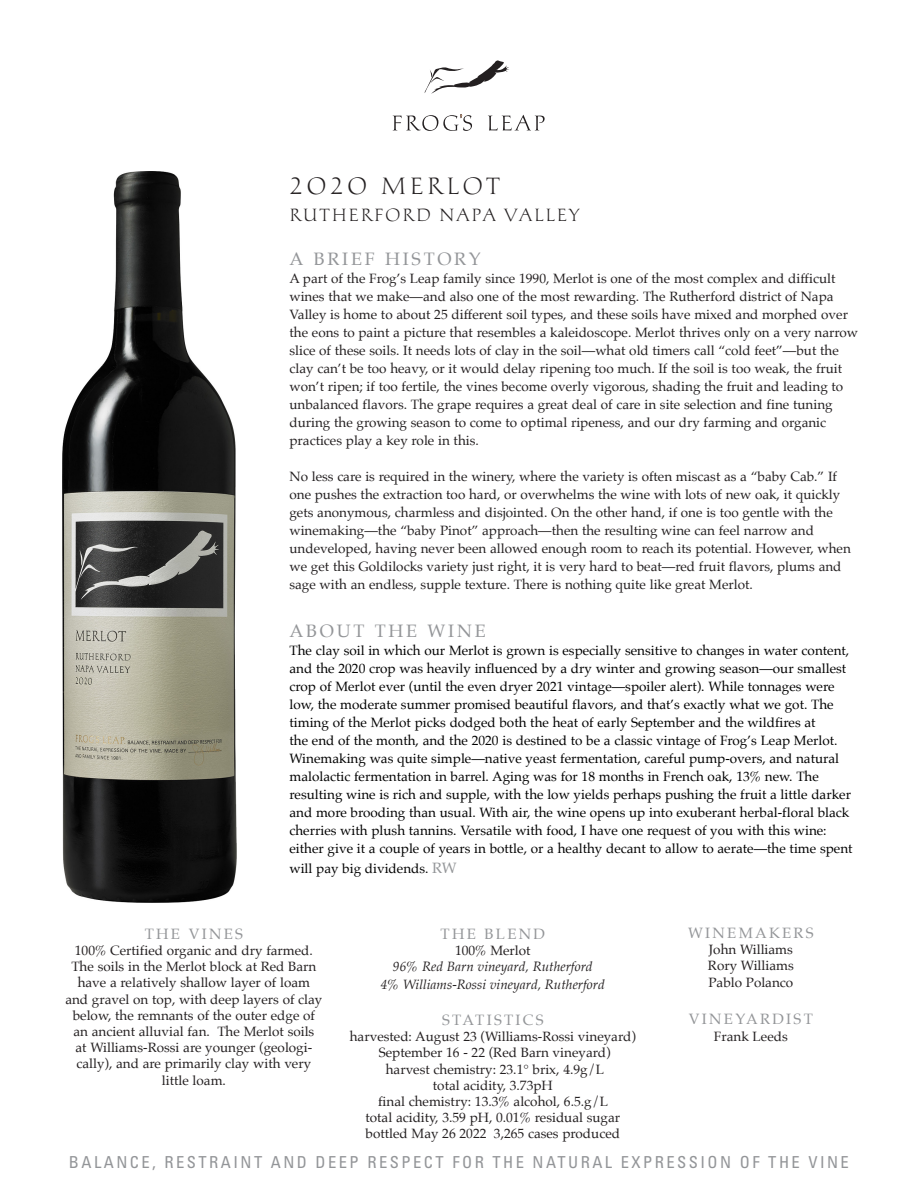
<style>
.page{position:relative;width:918px;height:1188px;background:#fff}
.page>*{position:absolute;margin:0;border:0;box-sizing:border-box;transform-origin:0 0}
.t1{font:24px "Palatino Nova Pro Titling";letter-spacing:.15em;color:#231f20}
.t2{font:18px "Palatino";letter-spacing:.15em;color:#939598}
.t3{font:18px "Palatino Nova Pro Titling";letter-spacing:.1em;color:#231f20}
.t4{font:condensed 16.5px "Univers LT Pro";letter-spacing:.15em;color:#939598}
.t5{font:15px "Palatino";letter-spacing:.15em;color:#939598}
.t6{font:13.5px/18px "Palatino";color:#231f20}
.t7{font:13.5px/18px "Palatino";color:#000}
.t8{font:italic 13.5px "Palatino";color:#231f20}
.s1{font-size:15px;color:#939598}
</style>
<div class="page">
<svg style="left:425px;top:60px;width:84px;height:34px"></svg>
<svg style="left:488px;top:115px;width:57px;height:15px"></svg>
<svg style="left:393px;top:114px;width:79px;height:17px"></svg>
<img style="left:63px;top:172px;width:173px;height:730px">
<p class="t1" style="left:289px;top:171px;width:212px">2020 MERLOT</p>
<p class="t3" style="left:289px;top:204px;width:292px">RUTHERFORD NAPA VALLEY</p>
<p class="t2" style="left:289px;top:244px;width:193px">A BRIEF HISTORY</p>
<p class="t6" style="left:289px;top:270px;width:570px">A part of the Frog’s Leap family since 1990, Merlot is one of the most complex and difficult wines that we make—and also one of the most rewarding. The Rutherford district of Napa Valley is home to about 25 different soil types, and these soils have mixed and morphed over the eons to paint a picture that resembles a kaleidoscope. Merlot thrives only on a very narrow slice of these soils. It needs lots of clay in the soil—what old timers call “cold feet”—but the clay can’t be too heavy, or it would delay ripening too much. If the soil is too weak, the fruit won’t ripen; if too fertile, the vines become overly vigorous, shading the fruit and leading to unbalanced flavors. The grape requires a great deal of care in site selection and fine tuning during the growing season to come to optimal ripeness, and our dry farming and organic practices play a key role in this.</p>
<p class="t6" style="left:289px;top:468px;width:563px">No less care is required in the winery, where the variety is often miscast as a “baby Cab.” If one pushes the extraction too hard, or overwhelms the wine with lots of new oak, it quickly gets anonymous, charmless and disjointed. On the other hand, if one is too gentle with the winemaking—the “baby Pinot” approach—then the resulting wine can feel narrow and undeveloped, having never been allowed enough room to reach its potential. However, when we get this Goldilocks variety just right, it is very hard to beat—red fruit flavors, plums and sage with an endless, supple texture. There is nothing quite like great Merlot.</p>
<p class="t2" style="left:289px;top:616px;width:198px">ABOUT THE WINE</p>
<p class="t7" style="left:289px;top:642px;width:565px">The clay soil in which our Merlot is grown is especially sensitive to changes in water content, and the 2020 crop was heavily influenced by a dry winter and growing season—our smallest crop of Merlot ever (until the even dryer 2021 vintage—spoiler alert). While tonnages were low, the moderate summer promised beautiful flavors, and that’s exactly what we got. The timing of the Merlot picks dodged both the heat of early September and the wildfires at<br>the end of the month, and the 2020 is destined to be a classic vintage of Frog’s Leap Merlot.<br>Winemaking was quite simple—native yeast fermentation, careful pump-overs, and natural malolactic fermentation in barrel. Aging was for 18 months in French oak, 13% new. The resulting wine is rich and supple, with the low yields perhaps pushing the fruit a little darker and more brooding than usual. With air, the wine opens up into exuberant herbal-floral black cherries with plush tannins. Versatile with food, I have one request of you with this wine: either give it a couple of years in bottle, or a healthy decant to allow to aerate—the time spent</p>
<p class="t7" style="left:289px;top:859px;width:169px">will pay big dividends. <span class="s1">RW</span></p>
<p class="t5" style="left:145px;top:921px;width:100px">THE VINES</p>
<p class="t6" style="left:65px;top:942px;width:259px;line-height:16.2px;text-align:center">100% Certified organic and dry farmed.<br>The soils in the Merlot block at Red Barn have a relatively shallow layer of loam and gravel on top, with deep layers of clay below, the remnants of the outer edge of an ancient alluvial fan. The Merlot soils<br>at Williams-Rossi are younger (geologi&shy;cally), and are primarily clay with very little loam.</p>
<p class="t5" style="left:441px;top:921px;width:106px">THE BLEND</p>
<p class="t6" style="left:455px;top:941px;width:77px">100% Merlot</p>
<p class="t8" style="left:393px;top:955px;width:201px">96% Red Barn vineyard, Rutherford</p>
<p class="t8" style="left:381px;top:973px;width:226px">4% Williams-Rossi vineyard, Rutherford</p>
<p class="t5" style="left:442px;top:1007px;width:103px">STATISTICS</p>
<p class="t6" style="left:350px;top:1027px;width:288px">harvested: August 23 (Williams-Rossi vineyard)</p>
<p class="t6" style="left:379px;top:1044px;width:233px">September 16 - 22 (Red Barn vineyard)</p>
<p class="t6" style="left:386px;top:1060px;width:220px">harvest chemistry: 23.1° brix, 4.9g/L</p>
<p class="t6" style="left:433px;top:1076px;width:121px">total acidity, 3.73pH</p>
<p class="t6" style="left:378px;top:1092px;width:232px">final chemistry: 13.3% alcohol, 6.5.g/L</p>
<p class="t6" style="left:365px;top:1108px;width:256px">total acidity, 3.59 pH, 0.01% residual sugar</p>
<p class="t6" style="left:366px;top:1125px;width:256px">bottled May 26 2022 3,265 cases produced</p>
<p class="t5" style="left:688px;top:920px;width:127px">WINEMAKERS</p>
<p class="t6" style="left:709px;top:940px;width:86px">John Williams</p>
<p class="t6" style="left:708px;top:957px;width:87px">Rory Williams</p>
<p class="t6" style="left:708px;top:973px;width:86px">Pablo Polanco</p>
<p class="t5" style="left:689px;top:1007px;width:126px">VINEYARDIST</p>
<p class="t6" style="left:714px;top:1027px;width:75px">Frank Leeds</p>
<p class="t4" style="left:69px;top:1152px;width:781px">BALANCE, RESTRAINT AND DEEP RESPECT FOR THE NATURAL EXPRESSION OF THE VINE</p>
</div>
